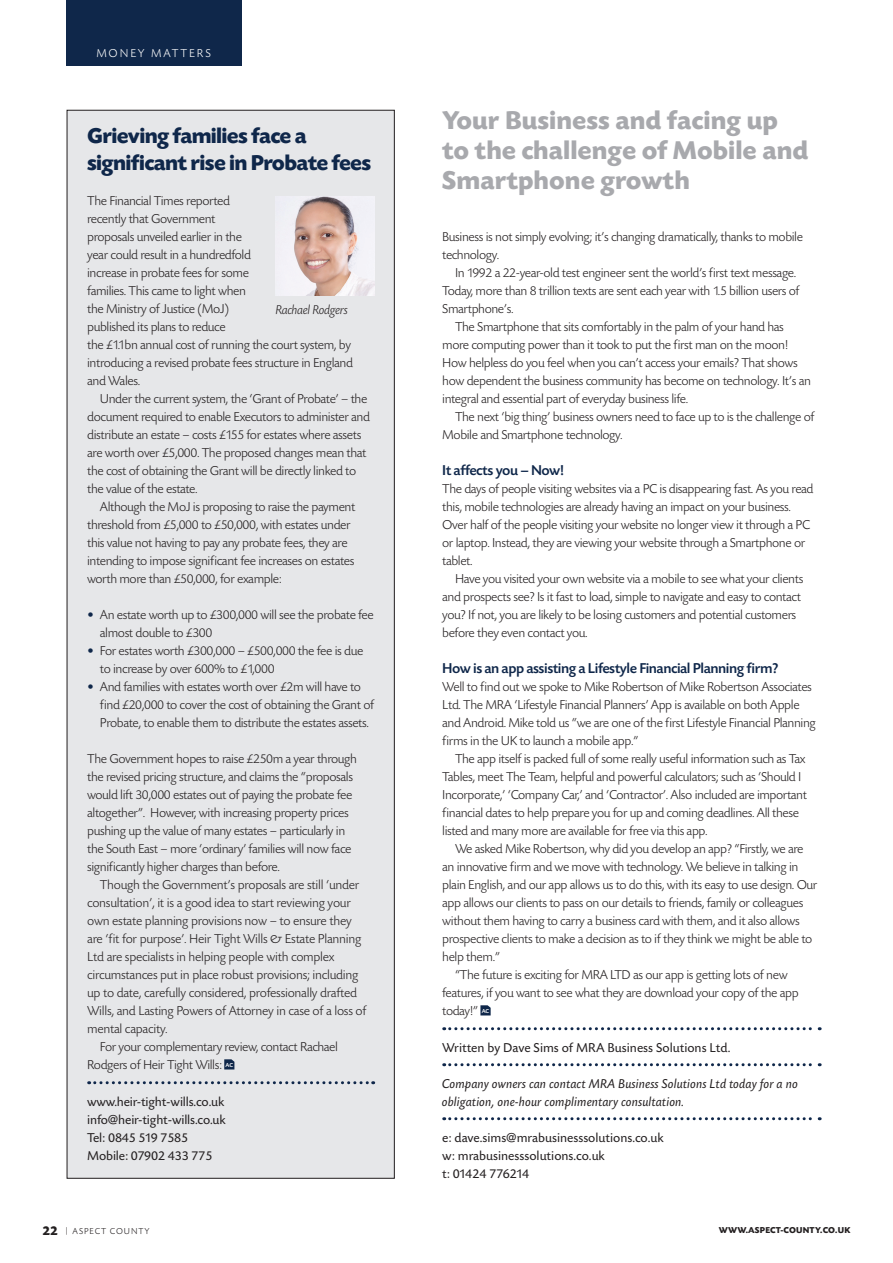
<style>
.page{position:relative;width:893px;height:1263px;background:#fff}
.page>*{position:absolute;margin:0;border:0;box-sizing:border-box;transform-origin:0 0}
.t1{font:700 27px/30px "Today SB";color:#a8a9ad}
.t2{font:700 22.5px/27px "Today SB";letter-spacing:-.03em;color:#0f274a}
.t3{font:500 15px "Today SB";letter-spacing:-.03em;color:#0f274a}
.t4{font:300 13.5px/18px "Today SB";letter-spacing:-.03em;color:#231f20}
.t5{font:13.5px/18px "Today SB";color:#231f20}
.t6{font:italic 13.5px/18px "Today SB";color:#231f20}
.t7{font:italic 300 13.5px "Today SB";letter-spacing:-.03em;color:#231f20}
.t8{font:300 12px "Today SB";letter-spacing:.16em;color:#fff}
.t9{font:700 9px "Today SB";letter-spacing:.02em;color:#231f20}
.t10{font:300 9px "Today SB";letter-spacing:.1em;color:#231f20}
.t11{font:500 6px "Today SB";color:#fff}
.s1{color:#0f274a}
.s2{font-weight:700;font-size:13.5px}
</style>
<div class="page">
<div style="left:67px;top:110px;width:327px;height:1068px;background:#e6e7e9"></div>
<svg style="left:89px;top:1081px;width:285px;height:3px"></svg>
<svg style="left:224px;top:1059px;width:10px;height:10px"></svg>
<div style="left:66px;top:0;width:175px;height:66px;background:#0f274a"></div>
<svg style="left:444px;top:1027px;width:376px;height:3px"></svg>
<svg style="left:444px;top:1063px;width:376px;height:3px"></svg>
<svg style="left:444px;top:1117px;width:376px;height:3px"></svg>
<svg style="left:480px;top:1005px;width:11px;height:10px"></svg>
<img style="left:276px;top:197px;width:98px;height:98px">
<p class="t8" style="left:96px;top:47px;width:116px">MONEY MATTERS</p>
<h2 class="t2" style="left:87px;top:123px;width:285px">Grieving families face a significant rise in Probate fees</h2>
<p class="t4" style="left:87px;top:193px;width:267px">The Financial Times reported<br>recently that Government<br>proposals unveiled earlier in the<br>year could result in a hundredfold<br>increase in probate fees for some<br>families. This came to light when<br>the Ministry of Justice (MoJ)<br>published its plans to reduce<br>the £1.1bn annual cost of running the court system, by introducing a revised probate fees structure in England and Wales.</p>
<p class="t4" style="left:87px;top:391px;width:284px;text-indent:13px">Under the current system, the ‘Grant of Probate’ – the document required to enable Executors to administer and distribute an estate – costs £155 for estates where assets are worth over £5,000. The proposed changes mean that the cost of obtaining the Grant will be directly linked to the value of the estate.</p>
<p class="t4" style="left:87px;top:499px;width:270px;text-indent:13px">Although the MoJ is proposing to raise the payment threshold from £5,000 to £50,000, with estates under this value not having to pay any probate fees, they are intending to impose significant fee increases on estates worth more than £50,000, for example:</p>
<p class="t4" style="left:100px;top:607px;width:275px;text-indent:-13px"><span class="s1">•</span> An estate worth up to £300,000 will see the probate fee almost double to £300</p>
<p class="t4" style="left:100px;top:642px;width:265px;text-indent:-13px"><span class="s1">•</span> For estates worth £300,000 – £500,000 the fee is due to increase by over 600% to £1,000</p>
<p class="t4" style="left:100px;top:678px;width:276px;text-indent:-13px"><span class="s1">•</span> And families with estates worth over £2m will have to find £20,000 to cover the cost of obtaining the Grant of<br>Probate, to enable them to distribute the estates assets.</p>
<p class="t4" style="left:87px;top:750px;width:271px">The Government hopes to raise £250m a year through the revised pricing structure, and claims the “proposals would lift 30,000 estates out of paying the probate fee altogether”. However, with increasing property prices pushing up the value of many estates – particularly in the South East – more ‘ordinary’ families will now face significantly higher charges than before.</p>
<p class="t4" style="left:100px;top:876px;width:261px">Though the Government’s proposals are still ‘under</p>
<p class="t4" style="left:87px;top:894px;width:265px">consultation’, it is a good idea to start reviewing your</p>
<p class="t4" style="left:87px;top:912px;width:266px">own estate planning provisions now – to ensure they</p>
<p class="t4" style="left:87px;top:930px;width:276px">are ‘fit for purpose’. Heir Tight Wills &amp; Estate Planning</p>
<p class="t4" style="left:87px;top:948px;width:249px">Ltd are specialists in helping people with complex</p>
<p class="t4" style="left:87px;top:966px;width:273px">circumstances put in place robust provisions; including</p>
<p class="t4" style="left:87px;top:984px;width:271px">up to date, carefully considered, professionally drafted</p>
<p class="t4" style="left:87px;top:1002px;width:281px">Wills, and Lasting Powers of Attorney in case of a loss of</p>
<p class="t4" style="left:87px;top:1020px;width:82px">mental capacity.</p>
<p class="t4" style="left:100px;top:1038px;width:240px">For your complementary review, contact Rachael</p>
<p class="t4" style="left:87px;top:1056px;width:136px">Rodgers of Heir Tight Wills:</p>
<p class="t11" style="left:226px;top:1061px;width:9px">AC</p>
<p class="t5" style="left:87px;top:1093px;width:140px">www.heir-tight-wills.co.uk info@heir-tight-wills.co.uk<br>Tel: 0845 519 7585<br>Mobile: 07902 433 775</p>
<p class="t7" style="left:276px;top:303px;width:74px">Rachael Rodgers</p>
<h1 class="t1" style="left:442px;top:106px;width:368px">Your Business and facing up to the challenge of Mobile and<br>Smartphone growth</h1>
<p class="t4" style="left:442px;top:229px;width:362px">Business is not simply evolving; it’s changing dramatically, thanks to mobile technology.</p>
<p class="t4" style="left:442px;top:265px;width:359px;text-indent:13px">In 1992 a 22-year-old test engineer sent the world’s first text message.<br>Today, more than 8 trillion texts are sent each year with 1.5 billion users of<br>Smartphone’s.</p>
<p class="t4" style="left:442px;top:319px;width:370px;text-indent:13px">The Smartphone that sits comfortably in the palm of your hand has more computing power than it took to put the first man on the moon!<br>How helpless do you feel when you can’t access your emails? That shows how dependent the business community has become on technology. It’s an integral and essential part of everyday business life.</p>
<p class="t4" style="left:442px;top:409px;width:374px;text-indent:13px">The next ‘big thing’ business owners need to face up to is the challenge of<br>Mobile and Smartphone technology.</p>
<p class="t3" style="left:442px;top:463px;width:123px">It affects you – Now!</p>
<p class="t4" style="left:442px;top:481px;width:373px">The days of people visiting websites via a PC is disappearing fast. As you read this, mobile technologies are already having an impact on your business.<br>Over half of the people visiting your website no longer view it through a PC or laptop. Instead, they are viewing your website through a Smartphone or tablet.</p>
<p class="t4" style="left:442px;top:571px;width:363px;text-indent:13px">Have you visited your own website via a mobile to see what your clients and prospects see? Is it fast to load, simple to navigate and easy to contact you? If not, you are likely to be losing customers and potential customers before they even contact you.</p>
<p class="t3" style="left:442px;top:661px;width:338px">How is an app assisting a Lifestyle Financial Planning firm?</p>
<p class="t4" style="left:442px;top:679px;width:375px">Well to find out we spoke to Mike Robertson of Mike Robertson Associates Ltd. The MRA ‘Lifestyle Financial Planners’ App is available on both Apple and Android. Mike told us “we are one of the first Lifestyle Financial Planning firms in the UK to launch a mobile app.”</p>
<p class="t4" style="left:442px;top:751px;width:366px;text-indent:13px">The app itself is packed full of some really useful information such as Tax Tables, meet The Team, helpful and powerful calculators; such as ‘Should I Incorporate,’ ‘Company Car,’ and ‘Contractor’. Also included are important financial dates to help prepare you for up and coming deadlines. All these listed and many more are available for free via this app.</p>
<p class="t4" style="left:455px;top:841px;width:350px">We asked Mike Robertson, why did you develop an app? “Firstly, we are</p>
<p class="t4" style="left:442px;top:859px;width:358px">an innovative firm and we move with technology. We believe in talking in</p>
<p class="t4" style="left:442px;top:877px;width:377px">plain English, and our app allows us to do this, with its easy to use design. Our</p>
<p class="t4" style="left:442px;top:895px;width:363px">app allows our clients to pass on our details to friends, family or colleagues</p>
<p class="t4" style="left:442px;top:913px;width:359px">without them having to carry a business card with them, and it also allows</p>
<p class="t4" style="left:442px;top:931px;width:372px">prospective clients to make a decision as to if they think we might be able to</p>
<p class="t4" style="left:442px;top:949px;width:59px">help them.”</p>
<p class="t4" style="left:455px;top:967px;width:334px">“The future is exciting for MRA LTD as our app is getting lots of new</p>
<p class="t4" style="left:442px;top:985px;width:358px">features, if you want to see what they are download your copy of the app</p>
<p class="t4" style="left:442px;top:1003px;width:37px">today!”</p>
<p class="t11" style="left:482px;top:1007px;width:9px">AC</p>
<p class="t5" style="left:442px;top:1039px;width:290px">Written by Dave Sims of MRA Business Solutions Ltd.</p>
<p class="t6" style="left:442px;top:1075px;width:358px">Company owners can contact MRA Business Solutions Ltd today for a no obligation, one-hour complimentary consultation.</p>
<p class="t5" style="left:442px;top:1129px;width:223px">e: dave.sims@mrabusinesssolutions.co.uk w: mrabusinesssolutions.co.uk<br>t: 01424 776214</p>
<p class="t10" style="left:43px;top:1227px;width:108px"><span class="s2">22</span> | ASPECT COUNTY</p>
<p class="t9" style="left:719px;top:1225px;width:133px">www.aspect-county.co.uk</p>
</div>
